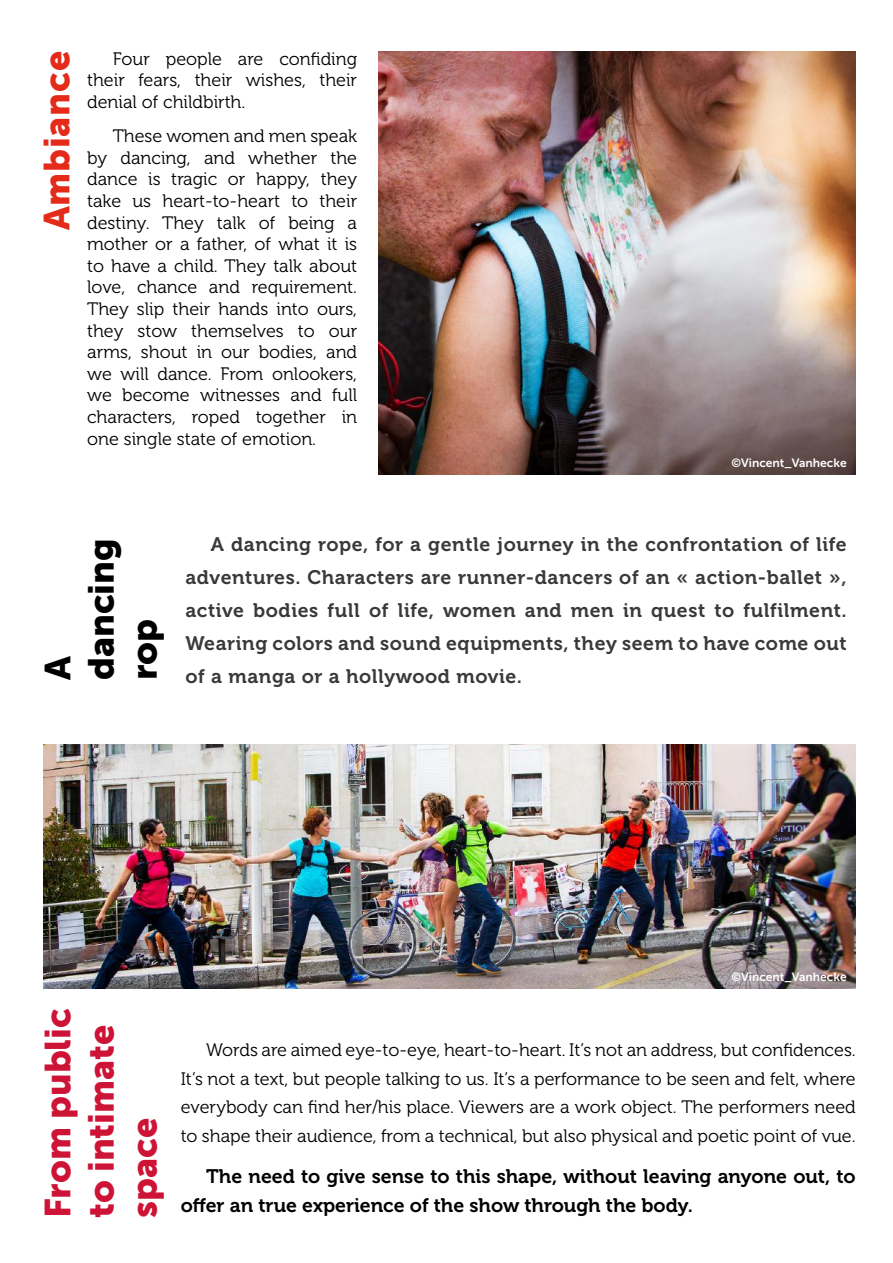
<style>
.page{position:relative;width:893px;height:1263px;background:#fff}
.page>*{position:absolute;margin:0;border:0;box-sizing:border-box;transform-origin:0 0}
.t1{font:36px/43.2px "Museo Sans 900";color:#ce1436}
.t2{font:36px/43.2px "Museo Sans 900";color:#000}
.t3{font:36px "Museo Sans 900";letter-spacing:.02em;color:#e42a19}
.t4{font:19.5px/33px "Museo 700";letter-spacing:.03em;color:#393938;text-align:justify}
.t5{font:19.5px/28.5px "Museo 700";color:#000}
.t6{font:18px/21.6px "Museo 300";color:#000;text-align:justify}
.t7{font:12px "Museo Sans 700";color:#fff}
</style>
<div class="page">
<img style="left:378px;top:51px;width:478px;height:424px">
<img style="left:44px;top:744px;width:812px;height:245px">
<h1 class="t3" style="left:36px;top:230px;width:181px;rotate:-90deg">Ambiance</h1>
<p class="t6" style="left:87px;top:48px;width:272px;text-indent:26px">Four people are confiding their fears, their wishes, their denial of childbirth.</p>
<p class="t6" style="left:87px;top:125px;width:272px;text-indent:26px">These women and men speak by dancing, and whether the dance is tragic or happy, they take us heart-to-heart to their destiny. They talk of being a mother or a father, of what it is to have a child. They talk about love, chance and requirement.<br>They slip their hands into ours, they stow themselves to our arms, shout in our bodies, and we will dance. From onlookers, we become witnesses and full characters, roped together in one single state of emotion.</p>
<p class="t7" style="left:731px;top:456px;width:117px">©Vincent_Vanhecke</p>
<h1 class="t2" style="left:36px;top:680px;width:144px;rotate:-90deg">A dancing rop</h1>
<p class="t4" style="left:185px;top:528px;width:663px;text-indent:26px">A dancing rope, for a gentle journey in the confrontation of life adventures. Characters are runner-dancers of an « action-ballet », active bodies full of life, women and men in quest to fulfilment.<br>Wearing colors and sound equipments, they seem to have come out of a manga or a hollywood movie.</p>
<h1 class="t1" style="left:36px;top:1218px;width:212px;rotate:-90deg">From public to intimate space</h1>
<p class="t7" style="left:731px;top:970px;width:117px">©Vincent_Vanhecke</p>
<p class="t6" style="left:181px;top:1036px;width:677px;line-height:28.5px;text-indent:26px">Words are aimed eye-to-eye, heart-to-heart. It’s not an address, but confidences.<br>It’s not a text, but people talking to us. It’s a performance to be seen and felt, where everybody can find her/his place. Viewers are a work object. The performers need to shape their audience, from a technical, but also physical and poetic point of vue.</p>
<p class="t5" style="left:181px;top:1162px;width:676px;text-indent:26px">The need to give sense to this shape, without leaving anyone out, to offer an true experience of the show through the body.</p>
</div>
